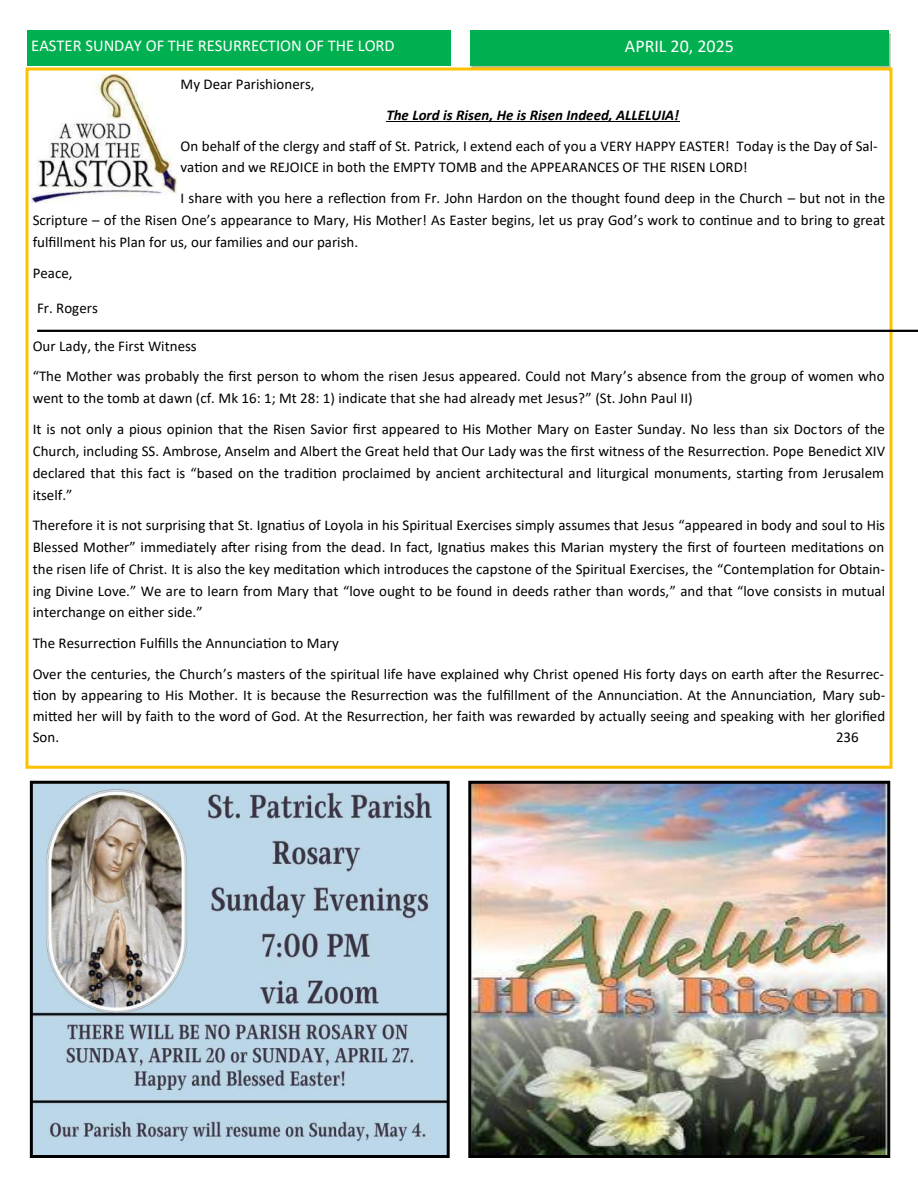
<style>
.page{position:relative;width:918px;height:1188px;background:#fff}
.page>*{position:absolute;margin:0;border:0;box-sizing:border-box;transform-origin:0 0}
.t1{font:18px "Calibri";color:#fff}
.t2{font:16.5px "Calibri";color:#fff}
.t3{font:15px/21.8px "Calibri";color:#000;text-align:justify}
.t4{font:italic 700 15px "Calibri";color:#000}
</style>
<div class="page">
<div style="left:27px;top:30px;width:424px;height:36px;background:#00b050"></div>
<img style="left:471px;top:33px;width:419px;height:35px">
<div style="left:470px;top:30px;width:419px;height:36px;background:#00b050"></div>
<div style="left:26px;top:68px;width:866px;height:701px;border:3px solid #ffc000"></div>
<hr style="left:386px;top:122px;width:294px;height:1px;background:#000">
<hr style="left:37px;top:330px;width:881px;height:2px;background:#000">
<img style="left:31px;top:74px;width:145px;height:128px">
<img style="left:472px;top:785px;width:414px;height:369px">
<div style="left:468px;top:781px;width:422px;height:377px;border:3px solid #000"></div>
<img style="left:34px;top:785px;width:412px;height:369px">
<div style="left:30px;top:781px;width:420px;height:377px;border:3px solid #000"></div>
<p class="t2" style="left:31px;top:38px;width:365px">EASTER SUNDAY OF THE RESURRECTION OF THE LORD</p>
<p class="t1" style="left:625px;top:39px;width:110px">APRIL 20, 2025</p>
<p class="t3" style="left:181px;top:74px;width:136px">My Dear Parishioners,</p>
<p class="t4" style="left:386px;top:109px;width:294px">The Lord is Risen, He is Risen Indeed, ALLELUIA!</p>
<p class="t3" style="left:181px;top:136px;width:699px">On behalf of the clergy and staff of St. Patrick, I extend each of you a VERY HAPPY EASTER! Today is the Day of Sal&shy;vation and we REJOICE in both the EMPTY TOMB and the APPEARANCES OF THE RISEN LORD!</p>
<p class="t3" style="left:33px;top:189px;width:854px;text-indent:148px">I share with you here a reflection from Fr. John Hardon on the thought found deep in the Church – but not in the Scripture – of the Risen One’s appearance to Mary, His Mother! As Easter begins, let us pray God’s work to continue and to bring to great fulfillment his Plan for us, our families and our parish.</p>
<p class="t3" style="left:33px;top:263px;width:41px">Peace,</p>
<p class="t3" style="left:37px;top:298px;width:62px">Fr. Rogers</p>
<p class="t3" style="left:33px;top:336px;width:165px">Our Lady, the First Witness</p>
<p class="t3" style="left:33px;top:367px;width:853px">“The Mother was probably the first person to whom the risen Jesus appeared. Could not Mary’s absence from the group of women who went to the tomb at dawn (cf. Mk 16: 1; Mt 28: 1) indicate that she had already met Jesus?” (St. John Paul II)</p>
<p class="t3" style="left:33px;top:420px;width:854px">It is not only a pious opinion that the Risen Savior first appeared to His Mother Mary on Easter Sunday. No less than six Doctors of the Church, including SS. Ambrose, Anselm and Albert the Great held that Our Lady was the first witness of the Resurrection. Pope Benedict XIV declared that this fact is “based on the tradition proclaimed by ancient architectural and liturgical monuments, starting from Jerusalem itself.”</p>
<p class="t3" style="left:33px;top:516px;width:854px">Therefore it is not surprising that St. Ignatius of Loyola in his Spiritual Exercises simply assumes that Jesus “appeared in body and soul to His Blessed Mother” immediately after rising from the dead. In fact, Ignatius makes this Marian mystery the first of fourteen meditations on the risen life of Christ. It is also the key meditation which introduces the capstone of the Spiritual Exercises, the “Contemplation for Obtain&shy;ing Divine Love.” We are to learn from Mary that “love ought to be found in deeds rather than words,” and that “love consists in mutual interchange on either side.”</p>
<p class="t3" style="left:33px;top:634px;width:308px">The Resurrection Fulfills the Annunciation to Mary</p>
<p class="t3" style="left:33px;top:665px;width:854px;line-height:21px">Over the centuries, the Church’s masters of the spiritual life have explained why Christ opened His forty days on earth after the Resurrec&shy;tion by appearing to His Mother. It is because the Resurrection was the fulfillment of the Annunciation. At the Annunciation, Mary sub&shy;mitted her will by faith to the word of God. At the Resurrection, her faith was rewarded by actually seeing and speaking with her glorified Son.</p>
<p class="t3" style="left:836px;top:728px;width:24px">236</p>
</div>
